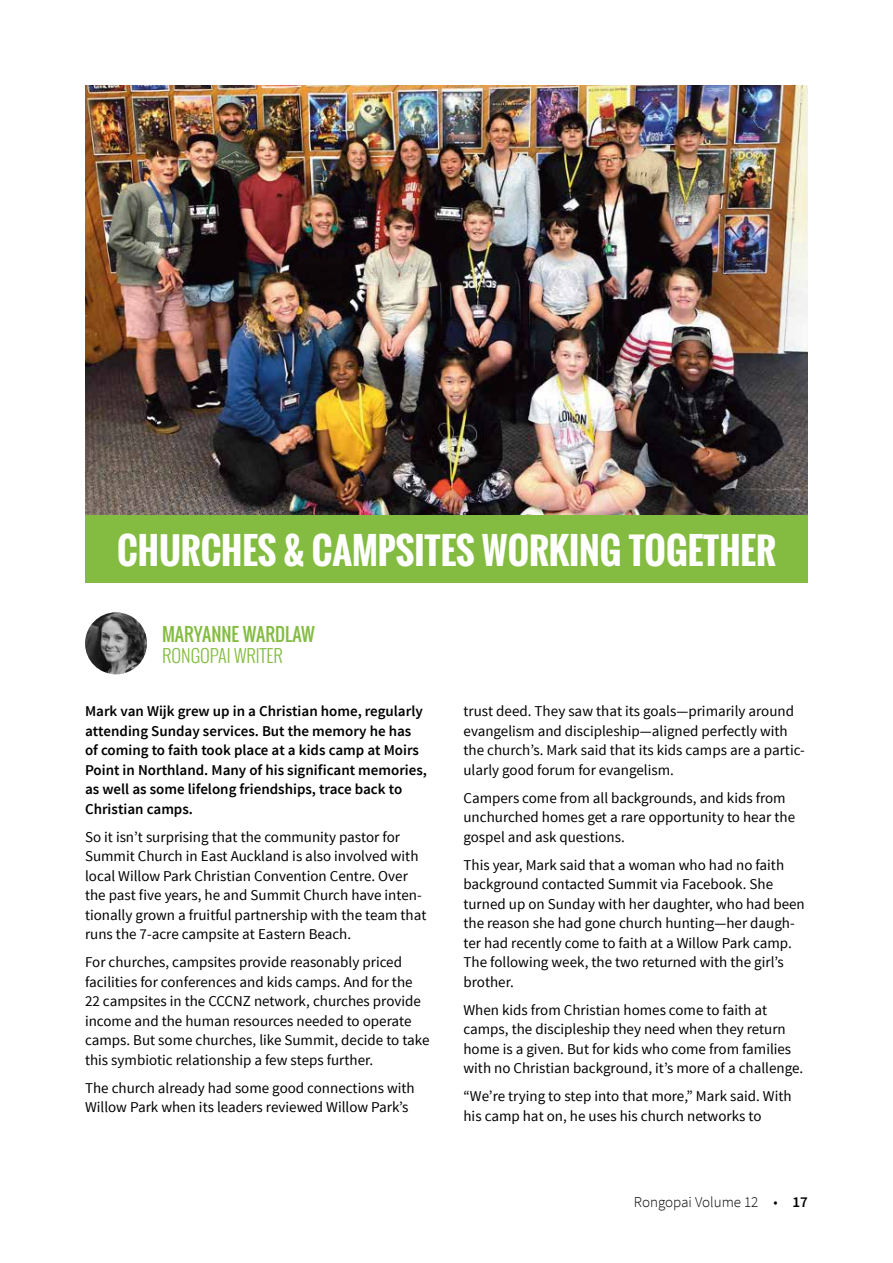
<style>
.page{position:relative;width:893px;height:1263px;background:#fff}
.page>*{position:absolute;margin:0;border:0;box-sizing:border-box;transform-origin:0 0}
.t1{font:700 36px "Oswald";color:#fff}
.t2{font:18px "Oswald";color:#84bc42}
.t3{font:300 18px "Oswald";color:#84bc42}
.t4{font:15px/19.5px "Source Sans Pro";color:#000}
.t5{font:600 15px/19.5px "Source Sans Pro";color:#000}
.t6{font:300 15px "Source Sans Pro";color:#000}
.s1{font-weight:600}
</style>
<div class="page">
<div style="left:85px;top:515px;width:723px;height:68px;background:#84bc42"></div>
<img style="left:85px;top:612px;width:62px;height:62px;border-radius:31px">
<img style="left:85px;top:85px;width:723px;height:430px">
<h1 class="t1" style="left:117px;top:524px;width:660px">CHURCHES &amp; CAMPSITES WORKING TOGETHER</h1>
<p class="t2" style="left:162px;top:620px;width:154px">MARYANNE WARDLAW</p>
<p class="t3" style="left:162px;top:642px;width:122px">RONGOPAI WRITER</p>
<p class="t5" style="left:85px;top:702px;width:344px">Mark van Wijk grew up in a Christian home, regularly attending Sunday services. But the memory he has of coming to faith took place at a kids camp at Moirs Point in Northland. Many of his significant memories, as well as some lifelong friendships, trace back to Christian camps.</p>
<p class="t4" style="left:85px;top:827px;width:343px">So it isn’t surprising that the community pastor for Summit Church in East Auckland is also involved with local Willow Park Christian Convention Centre. Over the past five years, he and Summit Church have inten&shy;tionally grown a fruitful partnership with the team that runs the 7-acre campsite at Eastern Beach.</p>
<p class="t4" style="left:85px;top:953px;width:346px">For churches, campsites provide reasonably priced facilities for conferences and kids camps. And for the 22 campsites in the CCCNZ network, churches provide income and the human resources needed to operate camps. But some churches, like Summit, decide to take this symbiotic relationship a few steps further.</p>
<p class="t4" style="left:85px;top:1078px;width:331px">The church already had some good connections with<br>Willow Park when its leaders reviewed Willow Park’s</p>
<p class="t4" style="left:463px;top:702px;width:343px">trust deed. They saw that its goals—primarily around evangelism and discipleship—aligned perfectly with the church’s. Mark said that its kids camps are a partic&shy;ularly good forum for evangelism.</p>
<p class="t4" style="left:463px;top:788px;width:333px">Campers come from all backgrounds, and kids from unchurched homes get a rare opportunity to hear the gospel and ask questions.</p>
<p class="t4" style="left:463px;top:855px;width:343px">This year, Mark said that a woman who had no faith background contacted Summit via Facebook. She turned up on Sunday with her daughter, who had been the reason she had gone church hunting—her daugh&shy;ter had recently come to faith at a Willow Park camp.<br>The following week, the two returned with the girl’s brother.</p>
<p class="t4" style="left:463px;top:1000px;width:341px">When kids from Christian homes come to faith at camps, the discipleship they need when they return home is a given. But for kids who come from families with no Christian background, it’s more of a challenge.</p>
<p class="t4" style="left:463px;top:1087px;width:330px">“We’re trying to step into that more,” Mark said. With his camp hat on, he uses his church networks to</p>
<p class="t6" style="left:634px;top:1192px;width:176px">Rongopai Volume 12 • <span class="s1">17</span></p>
</div>
